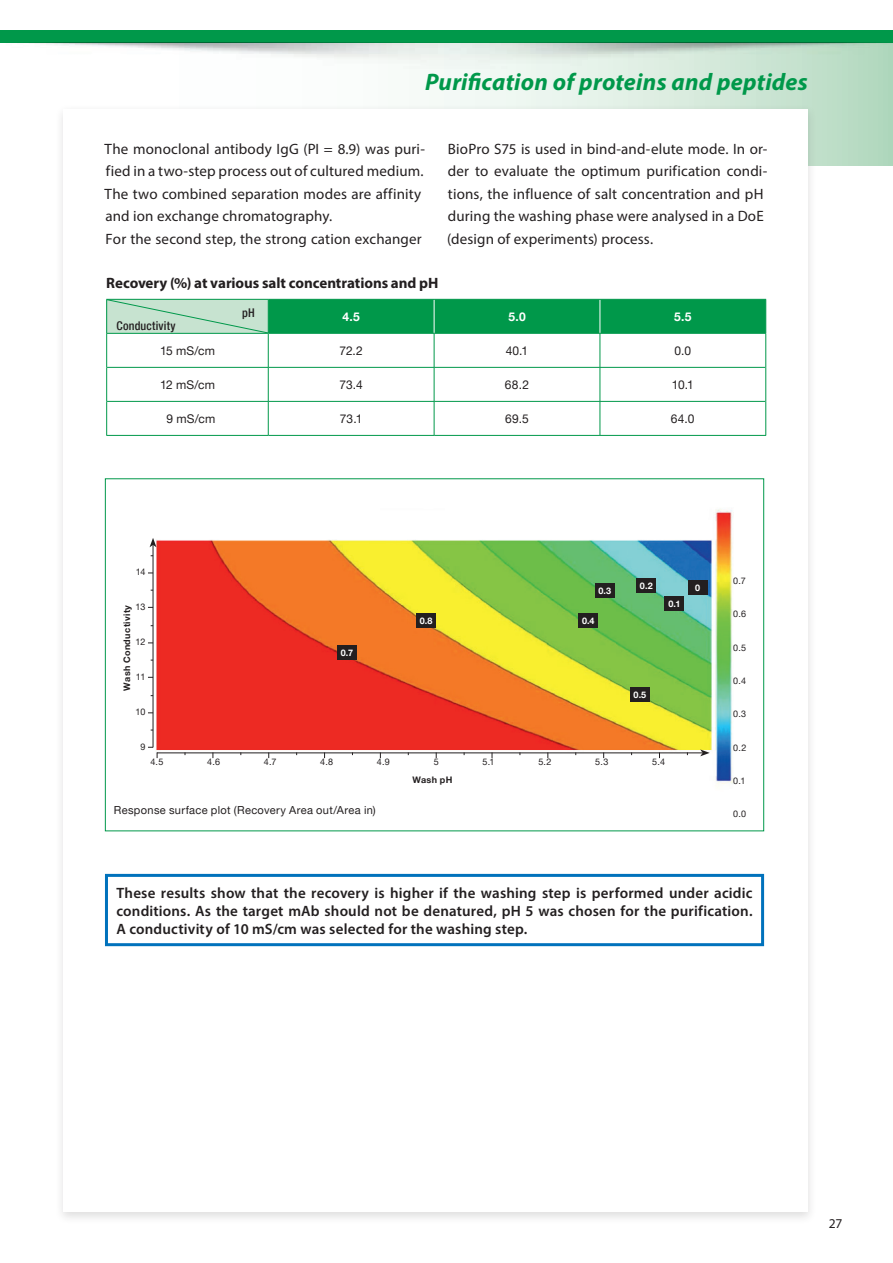
<style>
.page{position:relative;width:893px;height:1263px;background:#fff}
.page>*{position:absolute;margin:0;border:0;box-sizing:border-box;transform-origin:0 0}
.t1{font:italic 700 24px "Myriad Pro";letter-spacing:.01em;color:#00984a}
.t2{font:15px/22.5px "Myriad Pro";letter-spacing:.01em;color:#231f20}
.t3{font:600 15px/18px "Myriad Pro";letter-spacing:.01em;color:#231f20;text-align:justify}
.t4{font:700 15px "Myriad Pro";letter-spacing:-.005em;color:#231f20}
.t5{font:13.5px "Myriad Pro";color:#231f20}
.t6{font:12px "Helvetica Neue LT Pro";letter-spacing:.015em;color:#231f20}
.t7{font:500 condensed 12px "Helvetica Neue LT Pro";letter-spacing:.015em;color:#231f20}
.t8{font:700 12px "Helvetica Neue LT Pro";color:#fff}
.t9{font:11.1px "Helvetica Neue LT Pro";letter-spacing:.03em;color:#231f20}
.t10{font:9px "Helvetica Neue LT Pro";letter-spacing:-.02em;color:#231f20}
.t11{font:700 9px "Helvetica Neue LT Pro";letter-spacing:.04em;color:#231f20}
.t12{font:700 9px "Helvetica Neue LT Pro";color:#fff}
</style>
<div class="page">
<svg style="left:409px;top:68px;width:484px;height:98px"></svg>
<div style="left:0;top:30px;width:893px;height:13px;background:#00984a"></div>
<div style="left:55px;top:104px;width:762px;height:1121px;background:#231f20;opacity:.15"></div>
<div style="left:64px;top:109px;width:744px;height:1102px;background:#fff"></div>
<div style="left:105px;top:478px;width:659px;height:353px;background:#fff;border:1px solid #00984a"></div>
<svg style="left:107px;top:368px;width:658px;height:67px"></svg>
<hr style="left:106px;top:300px;width:1px;height:33px;background:#00984a">
<hr style="left:106px;top:299px;width:162px;height:1px;background:#00984a">
<hr style="left:106px;top:334px;width:1px;height:33px;background:#00984a">
<hr style="left:106px;top:333px;width:162px;height:1px;background:#00984a">
<hr style="left:106px;top:367px;width:1px;height:34px;background:#00984a">
<hr style="left:107px;top:367px;width:161px;height:1px;background:#00984a">
<hr style="left:268px;top:368px;width:1px;height:33px;background:#00984a">
<hr style="left:268px;top:367px;width:166px;height:1px;background:#00984a">
<hr style="left:434px;top:368px;width:1px;height:33px;background:#00984a">
<hr style="left:434px;top:367px;width:166px;height:1px;background:#00984a">
<hr style="left:600px;top:368px;width:1px;height:33px;background:#00984a">
<hr style="left:600px;top:367px;width:165px;height:1px;background:#00984a">
<hr style="left:765px;top:367px;width:1px;height:34px;background:#00984a">
<hr style="left:106px;top:401px;width:1px;height:34px;background:#00984a">
<hr style="left:107px;top:401px;width:161px;height:1px;background:#00984a">
<hr style="left:106px;top:435px;width:162px;height:1px;background:#00984a">
<hr style="left:268px;top:402px;width:1px;height:33px;background:#00984a">
<hr style="left:268px;top:401px;width:166px;height:1px;background:#00984a">
<hr style="left:268px;top:435px;width:166px;height:1px;background:#00984a">
<hr style="left:434px;top:402px;width:1px;height:33px;background:#00984a">
<hr style="left:434px;top:401px;width:166px;height:1px;background:#00984a">
<hr style="left:434px;top:435px;width:166px;height:1px;background:#00984a">
<hr style="left:600px;top:402px;width:1px;height:33px;background:#00984a">
<hr style="left:600px;top:401px;width:165px;height:1px;background:#00984a">
<hr style="left:765px;top:401px;width:1px;height:34px;background:#00984a">
<hr style="left:600px;top:435px;width:166px;height:1px;background:#00984a">
<svg style="left:107px;top:299px;width:659px;height:68px"></svg>
<div style="left:105px;top:874px;width:659px;height:72px;border:3px solid #0072bc"></div>
<img style="left:148px;top:509px;width:585px;height:275px">
<hr style="left:157px;top:752px;width:546px;height:1px;background:#231f20">
<svg style="left:700px;top:749px;width:10px;height:7px"></svg>
<hr style="left:153px;top:545px;width:1px;height:202px;background:#231f20">
<svg style="left:150px;top:538px;width:6px;height:9px"></svg>
<svg style="left:148px;top:747px;width:10px;height:11px"></svg>
<div style="left:337px;top:645px;width:20px;height:15px;background:#231f20"></div>
<div style="left:416px;top:613px;width:20px;height:15px;background:#231f20"></div>
<div style="left:630px;top:687px;width:20px;height:15px;background:#231f20"></div>
<div style="left:578px;top:613px;width:20px;height:15px;background:#231f20"></div>
<div style="left:595px;top:584px;width:20px;height:14px;background:#231f20"></div>
<div style="left:637px;top:578px;width:19px;height:14px;background:#231f20"></div>
<div style="left:665px;top:596px;width:19px;height:15px;background:#231f20"></div>
<div style="left:688px;top:580px;width:20px;height:15px;background:#231f20"></div>
<h1 class="t1" style="left:425px;top:67px;width:384px">Purification of proteins and peptides</h1>
<p class="t2" style="left:105px;top:137px;width:322px">The monoclonal antibody IgG (PI = 8.9) was puri&shy;fied in a two-step process out of cultured medium.<br>The two combined separation modes are affinity and ion exchange chromatography.<br>For the second step, the strong cation exchanger</p>
<p class="t2" style="left:447px;top:137px;width:321px">BioPro S75 is used in bind-and-elute mode. In or&shy;der to evaluate the optimum purification condi&shy;tions, the influence of salt concentration and pH during the washing phase were analysed in a DoE (design of experiments) process.</p>
<p class="t4" style="left:106px;top:273px;width:334px">Recovery (%) at various salt concentrations and pH</p>
<p class="t7" style="left:117px;top:318px;width:61px">Conductivity</p>
<p class="t7" style="left:242px;top:306px;width:14px">pH</p>
<p class="t8" style="left:342px;top:309px;width:19px">4.5</p>
<p class="t8" style="left:508px;top:309px;width:19px">5.0</p>
<p class="t8" style="left:674px;top:309px;width:19px">5.5</p>
<p class="t6" style="left:160px;top:343px;width:57px">15 mS/cm</p>
<p class="t6" style="left:339px;top:343px;width:25px">72.2</p>
<p class="t6" style="left:506px;top:343px;width:24px">40.1</p>
<p class="t6" style="left:674px;top:343px;width:18px">0.0</p>
<p class="t6" style="left:160px;top:377px;width:57px">12 mS/cm</p>
<p class="t6" style="left:339px;top:377px;width:25px">73.4</p>
<p class="t6" style="left:505px;top:377px;width:26px">68.2</p>
<p class="t6" style="left:672px;top:377px;width:24px">10.1</p>
<p class="t6" style="left:166px;top:411px;width:50px">9 mS/cm</p>
<p class="t6" style="left:340px;top:411px;width:24px">73.1</p>
<p class="t6" style="left:505px;top:411px;width:25px">69.5</p>
<p class="t6" style="left:671px;top:411px;width:25px">64.0</p>
<p class="t10" style="left:136px;top:566px;width:11px">14</p>
<p class="t10" style="left:136px;top:601px;width:11px">13</p>
<p class="t10" style="left:136px;top:636px;width:11px">12</p>
<p class="t10" style="left:136px;top:671px;width:11px">11</p>
<p class="t10" style="left:136px;top:706px;width:11px">10</p>
<p class="t10" style="left:140px;top:741px;width:7px">9</p>
<p class="t11" style="left:121px;top:690px;width:87px;rotate:-90deg">Wash Conductivity</p>
<p class="t12" style="left:341px;top:647px;width:14px">0.7</p>
<p class="t12" style="left:420px;top:615px;width:14px">0.8</p>
<p class="t12" style="left:598px;top:585px;width:14px">0.3</p>
<p class="t12" style="left:582px;top:615px;width:14px">0.4</p>
<p class="t12" style="left:640px;top:580px;width:14px">0.2</p>
<p class="t12" style="left:668px;top:598px;width:13px">0.1</p>
<p class="t12" style="left:634px;top:689px;width:14px">0.5</p>
<p class="t10" style="left:150px;top:756px;width:15px">4.5</p>
<p class="t10" style="left:207px;top:756px;width:14px">4.6</p>
<p class="t10" style="left:264px;top:756px;width:14px">4.7</p>
<p class="t10" style="left:320px;top:756px;width:14px">4.8</p>
<p class="t10" style="left:377px;top:756px;width:14px">4.9</p>
<p class="t10" style="left:434px;top:756px;width:7px">5</p>
<p class="t10" style="left:482px;top:756px;width:14px">5.1</p>
<p class="t10" style="left:538px;top:756px;width:15px">5.2</p>
<p class="t10" style="left:595px;top:756px;width:15px">5.3</p>
<p class="t10" style="left:652px;top:756px;width:14px">5.4</p>
<p class="t9" style="left:114px;top:803px;width:263px">Response surface plot (Recovery Area out/Area in)</p>
<p class="t11" style="left:412px;top:774px;width:41px">Wash pH</p>
<p class="t12" style="left:695px;top:582px;width:7px">0</p>
<p class="t10" style="left:733px;top:575px;width:14px">0.7</p>
<p class="t10" style="left:733px;top:608px;width:14px">0.6</p>
<p class="t10" style="left:733px;top:642px;width:15px">0.5</p>
<p class="t10" style="left:733px;top:675px;width:14px">0.4</p>
<p class="t10" style="left:733px;top:708px;width:15px">0.3</p>
<p class="t10" style="left:733px;top:742px;width:15px">0.2</p>
<p class="t10" style="left:733px;top:775px;width:14px">0.1</p>
<p class="t10" style="left:733px;top:808px;width:14px">0.0</p>
<p class="t3" style="left:116px;top:883px;width:638px">These results show that the recovery is higher if the washing step is performed under acidic conditions. As the target mAb should not be denatured, pH 5 was chosen for the purification.<br>A conductivity of 10 mS/cm was selected for the washing step.</p>
<p class="t5" style="left:829px;top:1215px;width:15px">27</p>
</div>
